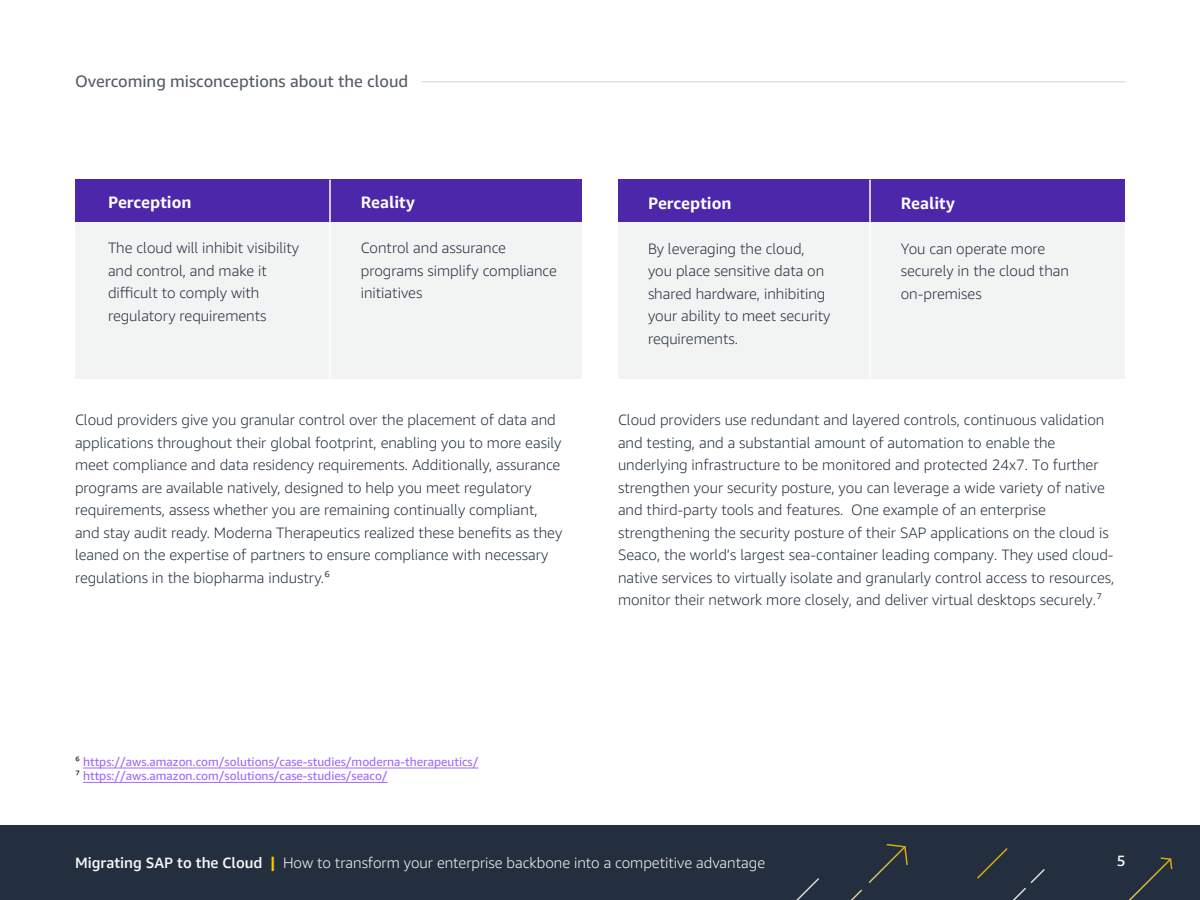
<style>
.page{position:relative;width:1200px;height:900px;background:#fff}
.page>*{position:absolute;margin:0;border:0;box-sizing:border-box;transform-origin:0 0}
.t1{font:16.5px "Amazon Ember";color:#545b64}
.t2{font:700 16.5px "Amazon Ember";color:#fff}
.t3{font:300 15px/22.5px "Amazon Ember";color:#232f3e}
.t4{font:300 15px "Amazon Ember";color:#fafafa}
.t5{font:500 15px "Amazon Ember";color:#fafafa}
.t6{font:12px/14.4px "Amazon Ember";color:#a166ff}
.s1{color:#232f3e}
.s2{font-weight:500}
.s3{font-weight:700;color:#fcc400}
</style>
<div class="page">
<div style="left:0;top:825px;width:1200px;height:75px;background:#232f3e"></div>
<svg style="left:977px;top:848px;width:68px;height:52px"></svg>
<img style="left:851px;top:864px;width:37px;height:36px">
<svg style="left:887px;top:844px;width:21px;height:21px"></svg>
<svg style="left:796px;top:878px;width:23px;height:22px"></svg>
<img style="left:1129px;top:869px;width:33px;height:31px">
<svg style="left:1160px;top:857px;width:12px;height:12px"></svg>
<hr style="left:422px;top:81px;width:704px;height:1px;background:#e1e3e5">
<div style="left:618px;top:180px;width:507px;height:199px;background:#f2f4f4"></div>
<div style="left:618px;top:180px;width:507px;height:42px;background:#4d27aa"></div>
<hr style="left:869px;top:180px;width:2px;height:198px;background:#fff">
<div style="left:75px;top:180px;width:507px;height:198px;background:#f2f4f4"></div>
<div style="left:75px;top:180px;width:507px;height:42px;background:#4d27aa"></div>
<hr style="left:329px;top:180px;width:2px;height:198px;background:#fff">
<hr style="left:83px;top:782px;width:305px;height:1px;background:#a166ff">
<hr style="left:83px;top:768px;width:395px;height:1px;background:#a166ff">
<p class="t1" style="left:75px;top:71px;width:335px">Overcoming misconceptions about the cloud</p>
<p class="t2" style="left:108px;top:192px;width:85px">Perception</p>
<p class="t3" style="left:108px;top:237px;width:193px">The cloud will inhibit visibility and control, and make it difficult to comply with regulatory requirements</p>
<p class="t2" style="left:361px;top:192px;width:56px">Reality</p>
<p class="t3" style="left:361px;top:237px;width:198px">Control and assurance programs simplify compliance initiatives</p>
<p class="t3" style="left:75px;top:409px;width:489px">Cloud providers give you granular control over the placement of data and applications throughout their global footprint, enabling you to more easily meet compliance and data residency requirements. Additionally, assurance programs are available natively, designed to help you meet regulatory requirements, assess whether you are remaining continually compliant, and stay audit ready. Moderna Therapeutics realized these benefits as they leaned on the expertise of partners to ensure compliance with necessary regulations in the biopharma industry.⁶</p>
<p class="t2" style="left:648px;top:193px;width:85px">Perception</p>
<p class="t3" style="left:648px;top:237px;width:184px">By leveraging the cloud, you place sensitive data on shared hardware, inhibiting your ability to meet security requirements.</p>
<p class="t2" style="left:901px;top:193px;width:56px">Reality</p>
<p class="t3" style="left:901px;top:237px;width:170px">You can operate more securely in the cloud than on-premises</p>
<p class="t3" style="left:618px;top:409px;width:498px">Cloud providers use redundant and layered controls, continuous validation and testing, and a substantial amount of automation to enable the underlying infrastructure to be monitored and protected 24x7. To further strengthen your security posture, you can leverage a wide variety of native and third-party tools and features. One example of an enterprise strengthening the security posture of their SAP applications on the cloud is Seaco, the world’s largest sea-container leading company. They used cloud&shy;native services to virtually isolate and granularly control access to resources, monitor their network more closely, and deliver virtual desktops securely.⁷</p>
<p class="t6" style="left:75px;top:755px;width:405px"><span class="s1">⁶</span> https://aws.amazon.com/solutions/case-studies/moderna-therapeutics/<br><span class="s1">⁷</span> https://aws.amazon.com/solutions/case-studies/seaco/</p>
<p class="t4" style="left:75px;top:853px;width:692px"><span class="s2">Migrating SAP to the Cloud</span> <span class="s3">|</span> How to transform your enterprise backbone into a competitive advantage</p>
<p class="t5" style="left:1117px;top:851px;width:10px">5</p>
</div>
